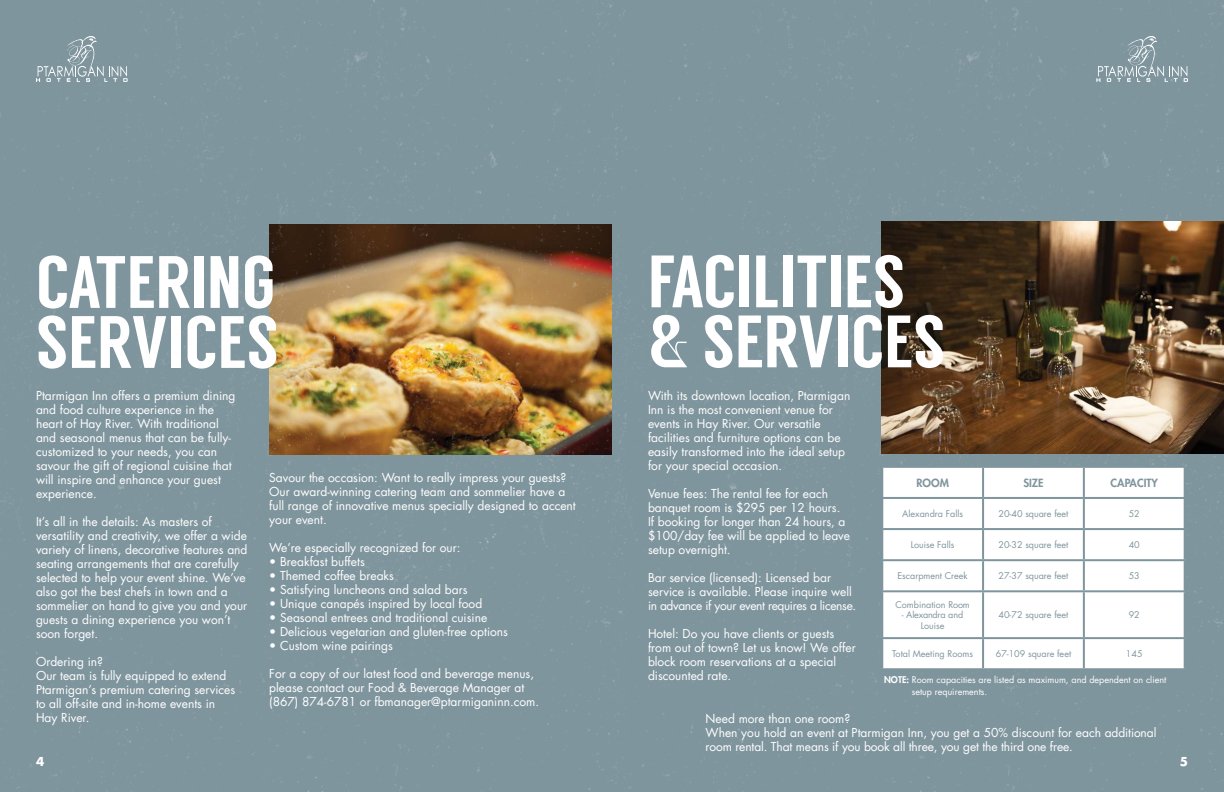
<style>
.page{position:relative;width:1224px;height:792px;background:#fff}
.page>*{position:absolute;margin:0;border:0;box-sizing:border-box;transform-origin:0 0}
.t1{font:74px/60px "Langdon";color:#fff}
.t2{font:12px/14px "Futura LT";color:#fff}
.t3{font:700 12px "Futura LT";color:#fff}
.t4{font:800 11px "Futura LT";color:#7f959d}
.t5{font:9px "Futura LT";color:#7f959d}
.t6{font:9px/12px "Futura LT";color:#fff}
.t7{font:9px/10.8px "Futura LT";letter-spacing:-.02em;color:#7f959d;text-align:center}
.s1{font-weight:800}
</style>
<div class="page">
<img style="left:0;top:0;width:612px;height:792px">
<div style="left:612px;top:0;width:612px;height:792px;background:#7f959d"></div>
<img style="left:881px;top:222px;width:343px;height:232px">
<svg style="left:883px;top:468px;width:301px;height:200px"></svg>
<svg style="left:883px;top:530px;width:301px;height:107px"></svg>
<hr style="left:881px;top:466px;width:102px;height:2px;background:#7f959d">
<hr style="left:881px;top:468px;width:2px;height:29px;background:#7f959d">
<hr style="left:983px;top:466px;width:101px;height:2px;background:#7f959d">
<hr style="left:982px;top:468px;width:2px;height:29px;background:#7f959d">
<hr style="left:1084px;top:466px;width:102px;height:2px;background:#7f959d">
<hr style="left:1083px;top:468px;width:2px;height:29px;background:#7f959d">
<hr style="left:1184px;top:468px;width:2px;height:29px;background:#7f959d">
<hr style="left:881px;top:497px;width:102px;height:2px;background:#7f959d">
<hr style="left:881px;top:499px;width:2px;height:29px;background:#7f959d">
<hr style="left:983px;top:497px;width:101px;height:2px;background:#7f959d">
<hr style="left:982px;top:499px;width:2px;height:29px;background:#7f959d">
<hr style="left:1084px;top:497px;width:102px;height:2px;background:#7f959d">
<hr style="left:1083px;top:499px;width:2px;height:29px;background:#7f959d">
<hr style="left:1184px;top:499px;width:2px;height:29px;background:#7f959d">
<hr style="left:881px;top:528px;width:102px;height:2px;background:#7f959d">
<hr style="left:881px;top:530px;width:2px;height:29px;background:#7f959d">
<hr style="left:983px;top:528px;width:101px;height:2px;background:#7f959d">
<hr style="left:982px;top:530px;width:2px;height:29px;background:#7f959d">
<hr style="left:1084px;top:528px;width:102px;height:2px;background:#7f959d">
<hr style="left:1083px;top:530px;width:2px;height:29px;background:#7f959d">
<hr style="left:1184px;top:530px;width:2px;height:29px;background:#7f959d">
<hr style="left:881px;top:559px;width:102px;height:2px;background:#7f959d">
<hr style="left:881px;top:561px;width:2px;height:29px;background:#7f959d">
<hr style="left:983px;top:559px;width:101px;height:2px;background:#7f959d">
<hr style="left:982px;top:561px;width:2px;height:29px;background:#7f959d">
<hr style="left:1084px;top:559px;width:102px;height:2px;background:#7f959d">
<hr style="left:1083px;top:561px;width:2px;height:29px;background:#7f959d">
<hr style="left:1184px;top:561px;width:2px;height:29px;background:#7f959d">
<hr style="left:881px;top:590px;width:102px;height:2px;background:#7f959d">
<hr style="left:881px;top:592px;width:2px;height:45px;background:#7f959d">
<hr style="left:983px;top:590px;width:101px;height:2px;background:#7f959d">
<hr style="left:982px;top:592px;width:2px;height:45px;background:#7f959d">
<hr style="left:1084px;top:590px;width:102px;height:2px;background:#7f959d">
<hr style="left:1083px;top:592px;width:2px;height:45px;background:#7f959d">
<hr style="left:1184px;top:592px;width:2px;height:45px;background:#7f959d">
<hr style="left:881px;top:637px;width:102px;height:2px;background:#7f959d">
<hr style="left:881px;top:639px;width:2px;height:29px;background:#7f959d">
<hr style="left:983px;top:637px;width:101px;height:2px;background:#7f959d">
<hr style="left:982px;top:639px;width:2px;height:29px;background:#7f959d">
<hr style="left:1084px;top:637px;width:102px;height:2px;background:#7f959d">
<hr style="left:1083px;top:639px;width:2px;height:29px;background:#7f959d">
<hr style="left:1184px;top:639px;width:2px;height:29px;background:#7f959d">
<hr style="left:881px;top:668px;width:102px;height:2px;background:#7f959d">
<hr style="left:983px;top:668px;width:101px;height:2px;background:#7f959d">
<hr style="left:1084px;top:668px;width:102px;height:2px;background:#7f959d">
<svg style="left:36px;top:36px;width:92px;height:46px"></svg>
<svg style="left:1096px;top:36px;width:92px;height:46px"></svg>
<h1 class="t1" style="left:36px;top:252px;width:244px">CATERING<br>SERVICES</h1>
<h1 class="t1" style="left:648px;top:252px;width:299px">FACILITIES &amp; SERVICES</h1>
<p class="t2" style="left:648px;top:389px;width:204px">With its downtown location, Ptarmigan Inn is the most convenient venue for events in Hay River. Our versatile facilities and furniture options can be easily transformed into the ideal setup for your special occasion.</p>
<p class="t2" style="left:648px;top:487px;width:204px">Venue fees: The rental fee for each banquet room is $295 per 12 hours.<br>If booking for longer than 24 hours, a $100/day fee will be applied to leave setup overnight.</p>
<p class="t2" style="left:648px;top:571px;width:210px">Bar service (licensed): Licensed bar service is available. Please inquire well in advance if your event requires a license.</p>
<p class="t2" style="left:648px;top:627px;width:209px">Hotel: Do you have clients or guests from out of town? Let us know! We offer block room reservations at a special discounted rate.</p>
<p class="t2" style="left:36px;top:389px;width:201px">Ptarmigan Inn offers a premium dining and food culture experience in the heart of Hay River. With traditional and seasonal menus that can be fully&shy;customized to your needs, you can savour the gift of regional cuisine that will inspire and enhance your guest experience.</p>
<p class="t2" style="left:36px;top:515px;width:213px">It’s all in the details: As masters of versatility and creativity, we offer a wide variety of linens, decorative features and seating arrangements that are carefully selected to help your event shine. We’ve also got the best chefs in town and a sommelier on hand to give you and your guests a dining experience you won’t soon forget.</p>
<p class="t2" style="left:36px;top:655px;width:201px">Ordering in?<br>Our team is fully equipped to extend<br>Ptarmigan’s premium catering services to all off-site and in-home events in<br>Hay River.</p>
<p class="t2" style="left:269px;top:470px;width:308px">Savour the occasion: Want to really impress your guests?<br>Our award-winning catering team and sommelier have a full range of innovative menus specially designed to accent your event.</p>
<p class="t2" style="left:269px;top:540px;width:193px">We’re especially recognized for our:</p>
<p class="t2" style="left:269px;top:554px;width:97px">• Breakfast buffets</p>
<p class="t2" style="left:269px;top:568px;width:126px">• Themed coffee breaks</p>
<p class="t2" style="left:269px;top:582px;width:200px">• Satisfying luncheons and salad bars</p>
<p class="t2" style="left:269px;top:596px;width:215px">• Unique canapés inspired by local food</p>
<p class="t2" style="left:269px;top:610px;width:219px">• Seasonal entrees and traditional cuisine</p>
<p class="t2" style="left:269px;top:624px;width:240px">• Delicious vegetarian and gluten-free options</p>
<p class="t2" style="left:269px;top:638px;width:125px">• Custom wine pairings</p>
<p class="t2" style="left:269px;top:666px;width:271px">For a copy of our latest food and beverage menus, please contact our Food &amp; Beverage Manager at (867) 874-6781 or fbmanager@ptarmiganinn.com.</p>
<p class="t4" style="left:916px;top:475px;width:34px">ROOM</p>
<p class="t4" style="left:1023px;top:475px;width:22px">SIZE</p>
<p class="t4" style="left:1111px;top:475px;width:49px">CAPACITY</p>
<p class="t5" style="left:902px;top:508px;width:62px">Alexandra Falls</p>
<p class="t5" style="left:999px;top:508px;width:71px">20-40 square feet</p>
<p class="t5" style="left:1129px;top:508px;width:13px">52</p>
<p class="t5" style="left:911px;top:539px;width:45px">Louise Falls</p>
<p class="t5" style="left:999px;top:539px;width:71px">20-32 square feet</p>
<p class="t5" style="left:1129px;top:539px;width:13px">40</p>
<p class="t5" style="left:897px;top:570px;width:72px">Escarpment Creek</p>
<p class="t5" style="left:999px;top:570px;width:71px">27-37 square feet</p>
<p class="t5" style="left:1129px;top:570px;width:13px">53</p>
<p class="t5" style="left:895px;top:598px;width:76px">Combination Room</p>
<p class="t7" style="left:902px;top:610px;width:63px">- Alexandra and<br>Louise</p>
<p class="t5" style="left:999px;top:609px;width:71px">40-72 square feet</p>
<p class="t5" style="left:1129px;top:609px;width:13px">92</p>
<p class="t5" style="left:892px;top:648px;width:82px">Total Meeting Rooms</p>
<p class="t5" style="left:996px;top:648px;width:77px">67-109 square feet</p>
<p class="t5" style="left:1126px;top:648px;width:18px">145</p>
<p class="t6" style="left:912px;top:674px;width:256px;text-indent:-28px"><span class="s1">NOTE:</span> Room capacities are listed as maximum, and dependent on client setup requirements.</p>
<p class="t2" style="left:706px;top:712px;width:452px">Need more than one room?<br>When you hold an event at Ptarmigan Inn, you get a 50% discount for each additional room rental. That means if you book all three, you get the third one free.</p>
<p class="t3" style="left:36px;top:753px;width:10px">4</p>
<p class="t3" style="left:1180px;top:753px;width:10px">5</p>
</div>
